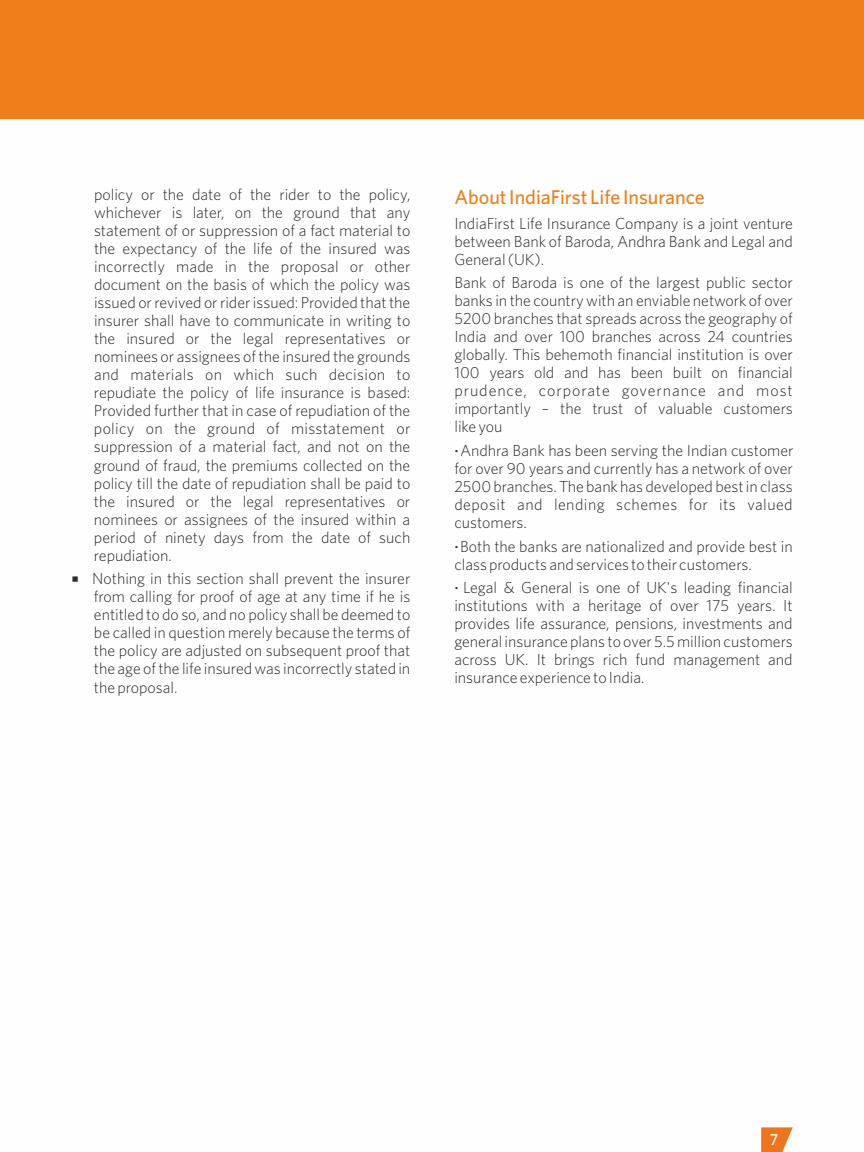
<style>
.page{position:relative;width:864px;height:1152px;background:#fff}
.page>*{position:absolute;margin:0;border:0;box-sizing:border-box;transform-origin:0 0}
.t1{font:500 20px "Whitney";color:#ef7f1a}
.t2{font:300 16px/18px "Whitney";color:#2b2a29;text-align:justify}
.t3{font:500 16px "Whitney";color:#fefefe}
</style>
<div class="page">
<div style="left:0;top:0;width:864px;height:119px;background:#ef7f1a"></div>
<svg style="left:761px;top:1127px;width:32px;height:25px"></svg>
<p class="t2" style="left:94px;top:187px;width:318px">policy or the date of the rider to the policy, whichever is later, on the ground that any statement of or suppression of a fact material to the expectancy of the life of the insured was incorrectly made in the proposal or other document on the basis of which the policy was issued or revived or rider issued: Provided that the insurer shall have to communicate in writing to the insured or the legal representatives or nominees or assignees of the insured the grounds and materials on which such decision to repudiate the policy of life insurance is based:<br>Provided further that in case of repudiation of the policy on the ground of misstatement or suppression of a material fact, and not on the ground of fraud, the premiums collected on the policy till the date of repudiation shall be paid to the insured or the legal representatives or nominees or assignees of the insured within a period of ninety days from the date of such repudiation.</p>
<p class="t2" style="left:94px;top:571px;width:318px;text-indent:-22px">○ Nothing in this section shall prevent the insurer from calling for proof of age at any time if he is entitled to do so, and no policy shall be deemed to be called in question merely because the terms of the policy are adjusted on subsequent proof that the age of the life insured was incorrectly stated in the proposal.</p>
<p class="t1" style="left:454px;top:190px;width:252px">About IndiaFirst Life Insurance</p>
<p class="t2" style="left:454px;top:215px;width:340px">IndiaFirst Life Insurance Company is a joint venture between Bank of Baroda, Andhra Bank and Legal and General (UK).</p>
<p class="t2" style="left:454px;top:275px;width:340px">Bank of Baroda is one of the largest public sector banks in the country with an enviable network of over 5200 branches that spreads across the geography of India and over 100 branches across 24 countries globally. This behemoth financial institution is over 100 years old and has been built on financial prudence, corporate governance and most importantly – the trust of valuable customers like you</p>
<p class="t2" style="left:454px;top:443px;width:341px;text-indent:6px">Andhra Bank has been serving the Indian customer for over 90 years and currently has a network of over 2500 branches. The bank has developed best in class deposit and lending schemes for its valued customers.</p>
<p class="t2" style="left:454px;top:538px;width:340px;text-indent:6px">Both the banks are nationalized and provide best in class products and services to their customers.</p>
<p class="t2" style="left:454px;top:580px;width:340px;text-indent:9px">Legal &amp; General is one of UK's leading financial institutions with a heritage of over 175 years. It provides life assurance, pensions, investments and general insurance plans to over 5.5 million customers across UK. It brings rich fund management and insurance experience to India.</p>
<p class="t3" style="left:770px;top:1134px;width:10px">7</p>
</div>
